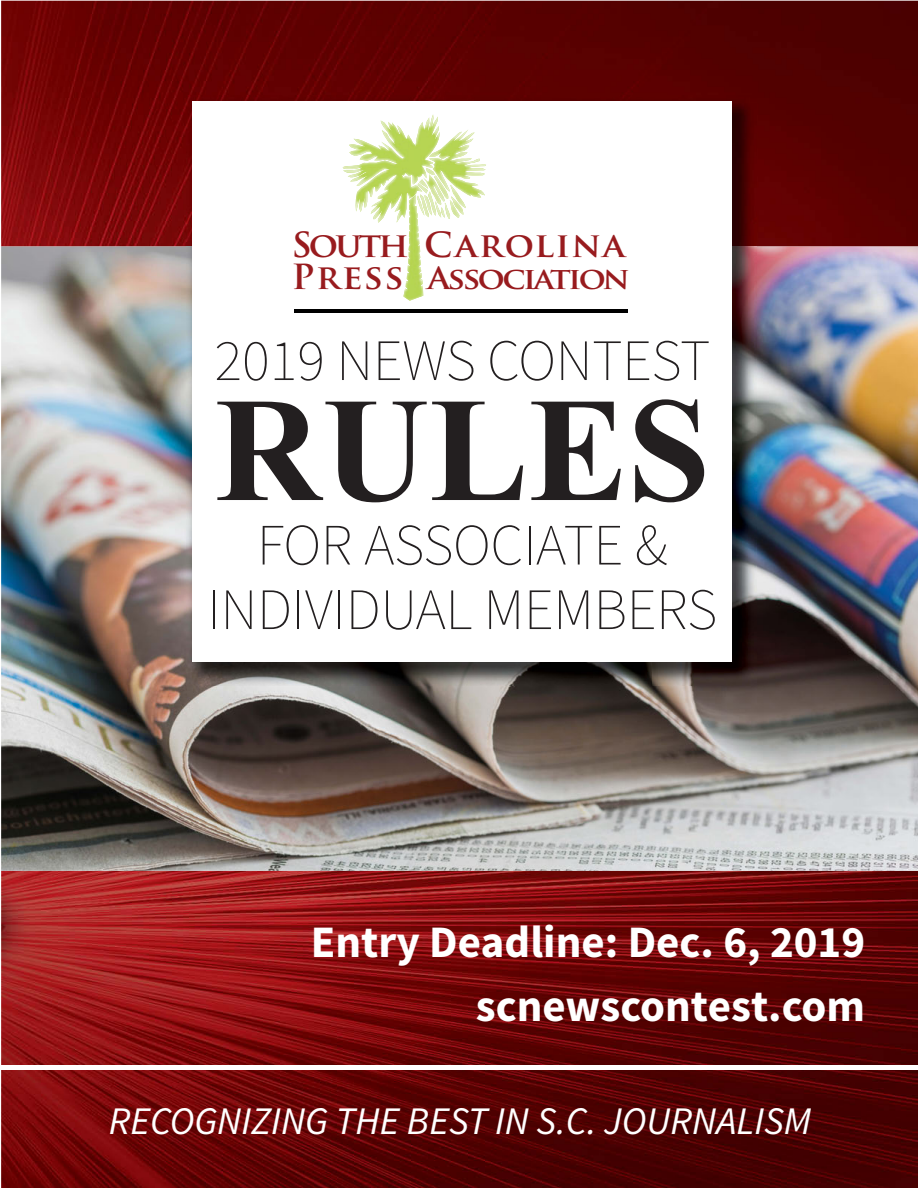
<style>
.page{position:relative;width:918px;height:1188px;background:#fff}
.page>*{position:absolute;margin:0;border:0;box-sizing:border-box;transform-origin:0 0}
.t1{font:700 184.5px "Aparajita";color:#231f20}
.t2{font:200 58.5px/64.5px "Source Sans Pro";color:#231f20;text-align:center}
.t3{font:700 45px/64.5px "Source Sans Pro";color:#fff;text-align:right}
.t4{font:italic 39px "Source Sans Pro";color:#fff}
.t5{font:700 33.75px "Trajan Pro";letter-spacing:.035em;color:#981b1e;scale:1.05 1}
.t6{font:700 29.7px "Trajan Pro";letter-spacing:-.075em;color:#981b1e;scale:1.1 1}
.s1{font-size:33.75px}
</style>
<div class="page">
<img style="left:1px;top:1px;width:917px;height:1187px">
<div style="left:0;top:1065px;width:918px;height:5px;background:#fff"></div>
<img style="left:1px;top:247px;width:917px;height:624px">
<img style="left:187px;top:96px;width:569px;height:590px">
<div style="left:192px;top:101px;width:540px;height:561px;background:#fff"></div>
<hr style="left:294px;top:309px;width:333px;height:3px;background:#000">
<svg style="left:343px;top:115px;width:143px;height:186px"></svg>
<img style="left:435px;top:202px;width:6px;height:15px">
<img style="left:428px;top:191px;width:8px;height:25px">
<img style="left:417px;top:195px;width:15px;height:21px">
<img style="left:420px;top:194px;width:9px;height:23px">
<p class="t5" style="left:291px;top:226px;width:319px">South Carolina</p>
<p class="t6" style="left:291px;top:261px;width:309px"><span class="s1">Press</span> Association</p>
<p class="t2" style="left:214px;top:328px;width:497px">2019 NEWS CONTEST</p>
<h1 class="t1" style="left:215px;top:361px;width:497px">RULES</h1>
<p class="t2" style="left:208px;top:512px;width:511px">FOR ASSOCIATE &amp;<br>INDIVIDUAL MEMBERS</p>
<p class="t3" style="left:311px;top:914px;width:556px">Entry Deadline: Dec. 6, 2019 scnewscontest.com</p>
<p class="t4" style="left:109px;top:1106px;width:704px">RECOGNIZING THE BEST IN S.C. JOURNALISM</p>
</div>
